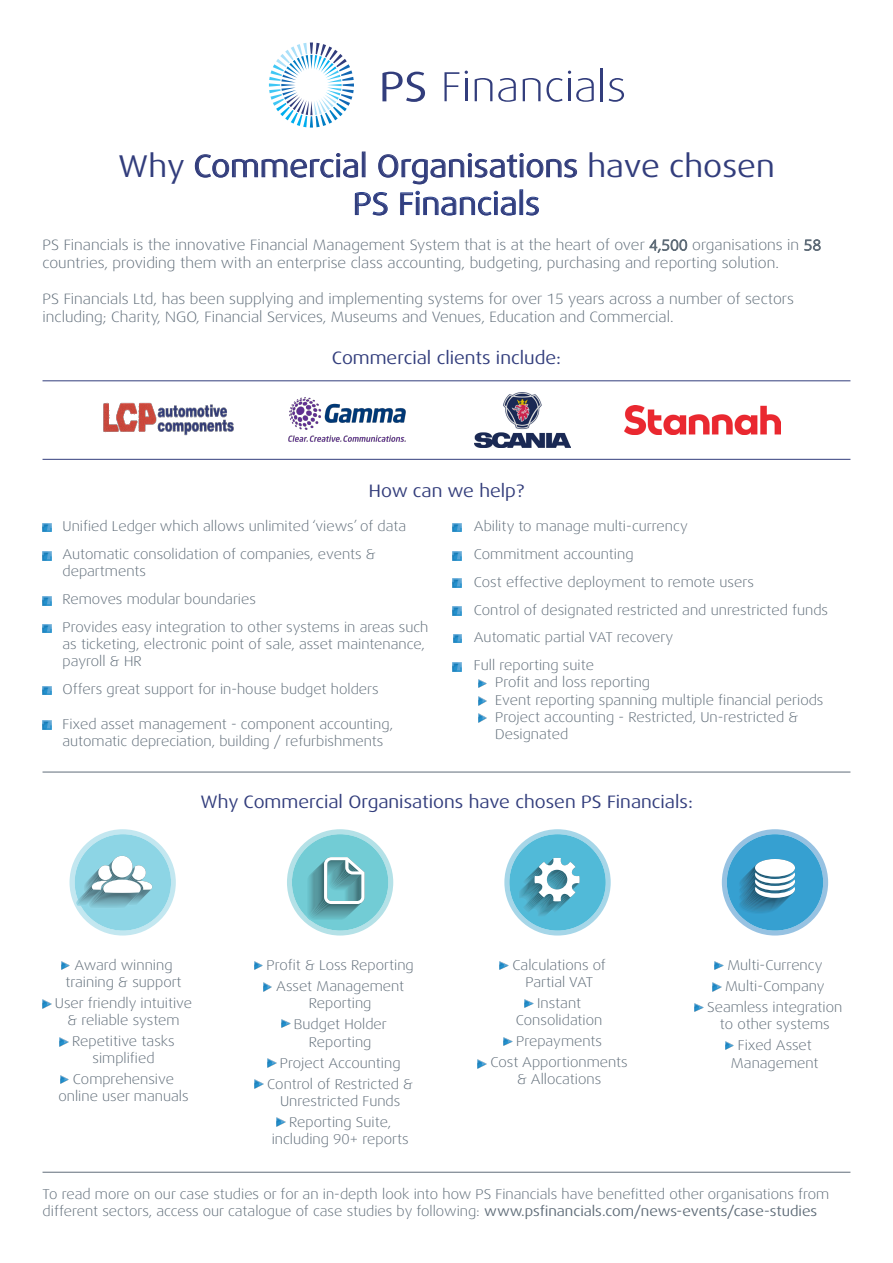
<style>
.page{position:relative;width:893px;height:1263px;background:#fff}
.page>*{position:absolute;margin:0;border:0;box-sizing:border-box;transform-origin:0 0}
.t1{font:expanded 31.5px/37.8px "Dax Pro";color:#323d7c;text-align:center}
.t2{font:expanded 18px "Dax Pro";color:#323d7c}
.t3{font:expanded 18px "Dax Pro";color:#333d7b}
.t4{font:300 expanded 15px/18px "Dax Pro";color:#606d79}
.t5{font:300 expanded 14.25px/17.1px "Dax Pro";color:#606d79;text-align:center}
.s1{font-weight:400}
</style>
<div class="page">
<svg style="left:195px;top:153px;width:164px;height:25px"></svg>
<div style="left:362px;top:152px;width:3px;height:25px;border:1px solid #323d7c"></div>
<svg style="left:378px;top:153px;width:199px;height:32px"></svg>
<svg style="left:355px;top:192px;width:33px;height:24px"></svg>
<svg style="left:400px;top:191px;width:116px;height:25px"></svg>
<div style="left:520px;top:189px;width:3px;height:26px;border:1px solid #253f8e"></div>
<svg style="left:526px;top:196px;width:13px;height:20px"></svg>
<svg style="left:649px;top:239px;width:38px;height:14px"></svg>
<svg style="left:804px;top:239px;width:17px;height:12px"></svg>
<hr style="left:43px;top:381px;width:807px;height:1px;background:#323d7c">
<hr style="left:43px;top:459px;width:807px;height:1px;background:#323d7c">
<img style="left:474px;top:392px;width:96px;height:55px">
<img style="left:103px;top:402px;width:131px;height:34px">
<img style="left:288px;top:397px;width:117px;height:44px">
<img style="left:624px;top:405px;width:157px;height:30px">
<svg style="left:70px;top:829px;width:106px;height:106px"></svg>
<svg style="left:287px;top:829px;width:106px;height:106px"></svg>
<svg style="left:722px;top:829px;width:106px;height:106px"></svg>
<svg style="left:504px;top:829px;width:107px;height:106px"></svg>
<svg style="left:43px;top:523px;width:8px;height:9px"></svg>
<svg style="left:453px;top:523px;width:8px;height:9px"></svg>
<svg style="left:453px;top:578px;width:8px;height:9px"></svg>
<svg style="left:43px;top:551px;width:8px;height:9px"></svg>
<svg style="left:453px;top:551px;width:8px;height:9px"></svg>
<svg style="left:453px;top:607px;width:8px;height:8px"></svg>
<svg style="left:453px;top:634px;width:9px;height:9px"></svg>
<svg style="left:453px;top:662px;width:8px;height:9px"></svg>
<svg style="left:43px;top:597px;width:8px;height:8px"></svg>
<svg style="left:43px;top:624px;width:8px;height:9px"></svg>
<svg style="left:43px;top:686px;width:8px;height:9px"></svg>
<svg style="left:43px;top:721px;width:8px;height:8px"></svg>
<svg style="left:478px;top:679px;width:9px;height:9px"></svg>
<svg style="left:61px;top:961px;width:9px;height:9px"></svg>
<svg style="left:43px;top:999px;width:8px;height:9px"></svg>
<svg style="left:60px;top:1038px;width:8px;height:8px"></svg>
<svg style="left:60px;top:1075px;width:9px;height:8px"></svg>
<svg style="left:254px;top:961px;width:9px;height:9px"></svg>
<svg style="left:263px;top:983px;width:9px;height:8px"></svg>
<svg style="left:282px;top:1019px;width:8px;height:9px"></svg>
<svg style="left:268px;top:1058px;width:8px;height:9px"></svg>
<svg style="left:255px;top:1080px;width:8px;height:8px"></svg>
<svg style="left:277px;top:1118px;width:8px;height:8px"></svg>
<svg style="left:500px;top:961px;width:8px;height:9px"></svg>
<svg style="left:715px;top:961px;width:8px;height:9px"></svg>
<svg style="left:713px;top:982px;width:8px;height:9px"></svg>
<svg style="left:694px;top:1003px;width:9px;height:9px"></svg>
<svg style="left:725px;top:1041px;width:9px;height:9px"></svg>
<svg style="left:525px;top:999px;width:8px;height:9px"></svg>
<svg style="left:504px;top:1037px;width:8px;height:9px"></svg>
<svg style="left:478px;top:1059px;width:8px;height:9px"></svg>
<svg style="left:478px;top:696px;width:9px;height:9px"></svg>
<svg style="left:478px;top:714px;width:9px;height:8px"></svg>
<hr style="left:43px;top:1172px;width:807px;height:1px;background:#606d79">
<hr style="left:43px;top:772px;width:807px;height:1px;background:#606d79">
<svg style="left:498px;top:78px;width:18px;height:24px"></svg>
<hr style="left:601px;top:68px;width:2px;height:33px;background:#323d7c">
<svg style="left:444px;top:72px;width:15px;height:29px"></svg>
<svg style="left:382px;top:72px;width:43px;height:30px"></svg>
<svg style="left:609px;top:78px;width:15px;height:24px"></svg>
<svg style="left:523px;top:78px;width:17px;height:23px"></svg>
<svg style="left:546px;top:71px;width:48px;height:31px"></svg>
<hr style="left:465px;top:79px;width:2px;height:22px;background:#323d7c">
<svg style="left:475px;top:78px;width:17px;height:23px"></svg>
<svg style="left:269px;top:43px;width:85px;height:85px"></svg>
<p class="t1" style="left:118px;top:147px;width:658px">Why Commercial Organisations have chosen<br>PS Financials</p>
<p class="t4" style="left:43px;top:236px;width:780px">PS Financials is the innovative Financial Management System that is at the heart of over 4,500 organisations in 58 countries, providing them with an enterprise class accounting, budgeting, purchasing and reporting solution.</p>
<p class="t4" style="left:43px;top:290px;width:753px">PS Financials Ltd, has been supplying and implementing systems for over 15 years across a number of sectors</p>
<p class="t4" style="left:43px;top:308px;width:633px">including; Charity, NGO, Financial Services, Museums and Venues, Education and Commercial.</p>
<p class="t2" style="left:332px;top:346px;width:231px">Commercial clients include:</p>
<p class="t3" style="left:369px;top:479px;width:157px">How can we help?</p>
<p class="t5" style="left:63px;top:513px;width:345px;line-height:27.9px;text-align:left">Unified Ledger which allows unlimited ‘views’ of data<br>Automatic consolidation of companies, events &amp;</p>
<p class="t5" style="left:63px;top:563px;width:85px">departments</p>
<p class="t5" style="left:63px;top:591px;width:195px">Removes modular boundaries</p>
<p class="t5" style="left:63px;top:619px;width:367px;text-align:left">Provides easy integration to other systems in areas such as ticketing, electronic point of sale, asset maintenance, payroll &amp; HR</p>
<p class="t5" style="left:63px;top:681px;width:318px">Offers great support for in-house budget holders</p>
<p class="t5" style="left:63px;top:715px;width:332px">Fixed asset management - component accounting,</p>
<p class="t5" style="left:63px;top:732px;width:322px">automatic depreciation, building / refurbishments</p>
<p class="t5" style="left:474px;top:517px;width:215px">Ability to manage multi-currency</p>
<p class="t5" style="left:474px;top:545px;width:161px">Commitment accounting</p>
<p class="t5" style="left:474px;top:573px;width:281px">Cost effective deployment to remote users</p>
<p class="t5" style="left:474px;top:601px;width:356px">Control of designated restricted and unrestricted funds</p>
<p class="t5" style="left:474px;top:629px;width:201px">Automatic partial VAT recovery</p>
<p class="t5" style="left:474px;top:657px;width:122px">Full reporting suite</p>
<p class="t5" style="left:495px;top:674px;width:330px;text-align:left">Profit and loss reporting<br>Event reporting spanning multiple financial periods<br>Project accounting - Restricted, Un-restricted &amp;</p>
<p class="t5" style="left:495px;top:725px;width:74px">Designated</p>
<p class="t2" style="left:201px;top:790px;width:494px">Why Commercial Organisations have chosen PS Financials:</p>
<p class="t5" style="left:74px;top:957px;width:100px">Award winning</p>
<p class="t5" style="left:65px;top:974px;width:118px">training &amp; support</p>
<p class="t5" style="left:55px;top:995px;width:139px">User friendly intuitive &amp; reliable system</p>
<p class="t5" style="left:72px;top:1033px;width:104px">Repetitive tasks</p>
<p class="t5" style="left:93px;top:1050px;width:64px">simplified</p>
<p class="t5" style="left:73px;top:1071px;width:103px">Comprehensive</p>
<p class="t5" style="left:58px;top:1087px;width:132px">online user manuals</p>
<p class="t5" style="left:267px;top:957px;width:149px">Profit &amp; Loss Reporting</p>
<p class="t5" style="left:276px;top:978px;width:130px">Asset Management<br>Reporting</p>
<p class="t5" style="left:294px;top:1016px;width:94px">Budget Holder</p>
<p class="t5" style="left:309px;top:1033px;width:64px">Reporting</p>
<p class="t5" style="left:280px;top:1054px;width:122px">Project Accounting</p>
<p class="t5" style="left:267px;top:1075px;width:147px">Control of Restricted &amp;<br>Unrestricted Funds</p>
<p class="t5" style="left:289px;top:1113px;width:104px">Reporting Suite,</p>
<p class="t5" style="left:272px;top:1130px;width:138px">including 90+ reports</p>
<p class="t5" style="left:512px;top:957px;width:95px">Calculations of</p>
<p class="t5" style="left:525px;top:974px;width:69px">Partial VAT</p>
<p class="t5" style="left:537px;top:995px;width:45px">Instant</p>
<p class="t5" style="left:516px;top:1012px;width:88px">Consolidation</p>
<p class="t5" style="left:516px;top:1033px;width:87px">Prepayments</p>
<p class="t5" style="left:491px;top:1054px;width:139px">Cost Apportionments &amp; Allocations</p>
<p class="t5" style="left:727px;top:957px;width:97px">Multi-Currency</p>
<p class="t5" style="left:725px;top:978px;width:101px">Multi-Company</p>
<p class="t5" style="left:707px;top:999px;width:137px">Seamless integration to other systems</p>
<p class="t5" style="left:738px;top:1037px;width:75px">Fixed Asset</p>
<p class="t5" style="left:731px;top:1054px;width:89px">Management</p>
<p class="t5" style="left:43px;top:1185px;width:788px;text-align:left">To read more on our case studies or for an in-depth look into how PS Financials have benefitted other organisations from different sectors, access our catalogue of case studies by following: <span class="s1">www.psfinancials.com/news-events/case-studies</span></p>
</div>
